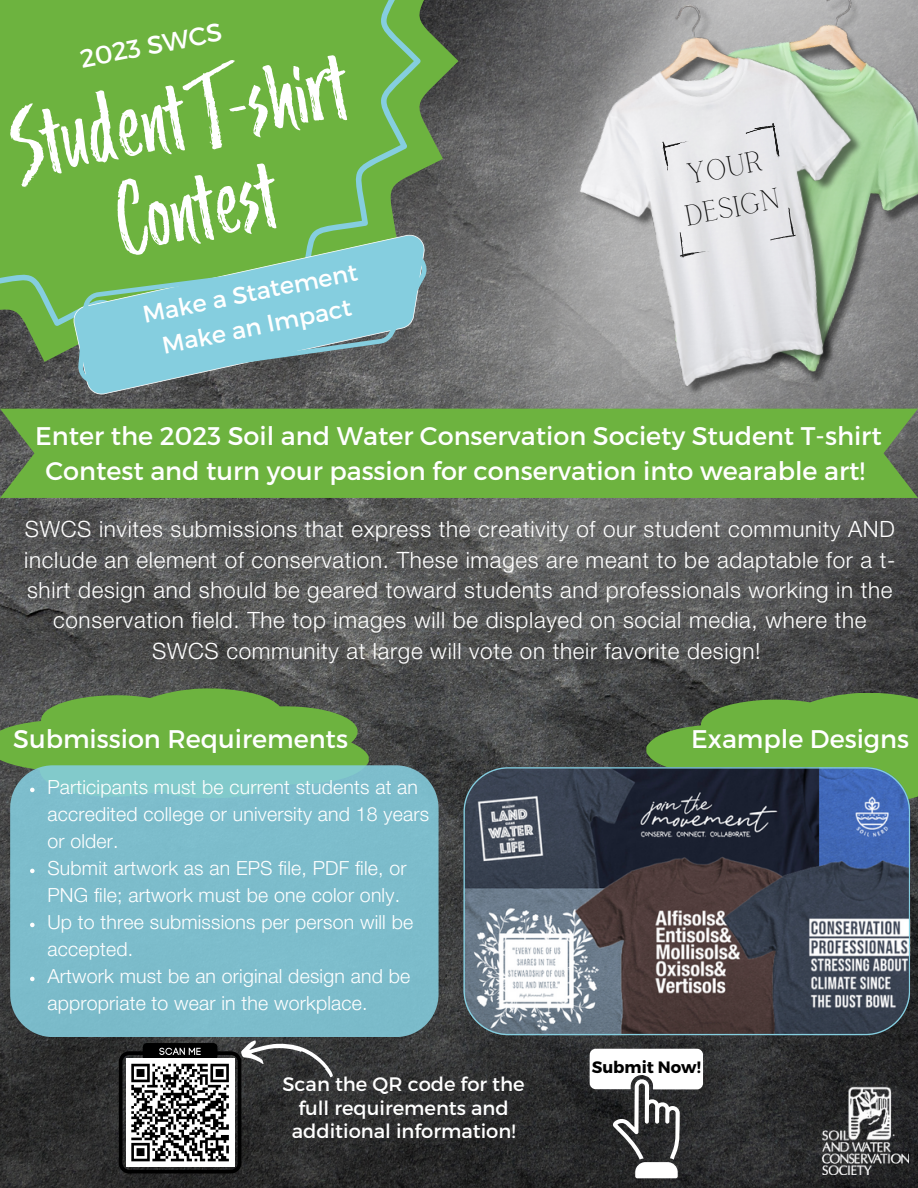
<style>
.page{position:relative;width:918px;height:1188px;background:#fff}
.page>*{position:absolute;margin:0;border:0;box-sizing:border-box;transform-origin:0 0}
.t1{font:90.75px/93.3px "Trailmade";color:#fff;text-align:center}
.t2{font:28.8px/40.2px "Calgary";color:#000;text-align:center}
.t3{font:25.5px/34.8px "Montserrat";color:#fff;text-align:center}
.t4{font:24px "Montserrat";color:#fff}
.t5{font:300 22.5px/30.3px "Helvetica Neue LT Std";letter-spacing:.03em;color:#fff;text-align:center}
.t6{font:300 19.5px/27px "Helvetica Neue LT Std";letter-spacing:.01em;color:#fff}
.t7{font:19.5px/23.7px "Montserrat";color:#fff;text-align:center}
.t8{font:700 16.5px "Montserrat";color:#000}
</style>
<div class="page">
<img style="left:0;top:377px;width:918px;height:811px">
<img style="left:184px;top:498px;width:279px;height:269px">
<img style="left:378px;top:0;width:85px;height:704px">
<img style="left:463px;top:0;width:455px;height:786px">
<img style="left:818px;top:1087px;width:91px;height:87px">
<svg style="left:0;top:0;width:458px;height:377px;background:#596550"></svg>
<div style="left:0;top:0;width:421px;height:340px;background:#6db33f"></div>
<svg style="left:62px;top:221px;width:380px;height:188px;background:#73a591"></svg>
<div style="left:0;top:409px;width:918px;height:89px;background:#6db33f"></div>
<div style="left:10px;top:765px;width:429px;height:272px;background:#7cbccb"></div>
<img style="left:602px;top:0;width:316px;height:418px">
<img style="left:548px;top:0;width:361px;height:417px">
<svg style="left:659px;top:121px;width:138px;height:138px;background:#e2e2e5"></svg>
<svg style="left:646px;top:693px;width:272px;height:110px;background:#649d3e"></svg>
<svg style="left:464px;top:767px;width:446px;height:268px;background:#585d6b"></svg>
<svg style="left:119px;top:1035px;width:218px;height:139px"></svg>
<svg style="left:590px;top:1049px;width:113px;height:129px"></svg>
<svg style="left:0;top:688px;width:369px;height:110px;background:#6da869"></svg>
<svg style="left:30px;top:869px;width:5px;height:4px"></svg>
<svg style="left:30px;top:923px;width:5px;height:4px"></svg>
<svg style="left:30px;top:977px;width:5px;height:4px"></svg>
<p class="t3" style="left:77px;top:40px;width:145px;rotate:-11deg">2023 SWCS</p>
<p class="t1" style="left:2px;top:104px;width:343px;rotate:-11deg">StudentT-shirt<br>Contest</p>
<p class="t4" style="left:140px;top:299px;width:220px;rotate:-11deg">Make a Statement</p>
<p class="t4" style="left:159px;top:329px;width:194px;rotate:-11deg">Make an Impact</p>
<p class="t2" style="left:674px;top:158px;width:98px;rotate:-11deg">Your<br>Design</p>
<p class="t3" style="left:35px;top:417px;width:848px">Enter the 2023 Soil and Water Conservation Society Student T-shirt<br>Contest and turn your passion for conservation into wearable art!</p>
<p class="t5" style="left:24px;top:517px;width:873px">SWCS invites submissions that express the creativity of our student community AND include an element of conservation. These images are meant to be adaptable for a t&shy;shirt design and should be geared toward students and professionals working in the conservation field. The top images will be displayed on social media, where the SWCS community at large will vote on their favorite design!</p>
<p class="t3" style="left:13px;top:721px;width:336px">Submission Requirements</p>
<p class="t3" style="left:691px;top:721px;width:219px">Example Designs</p>
<p class="t6" style="left:47px;top:777px;width:383px">Participants must be current students at an accredited college or university and 18 years or older.</p>
<p class="t6" style="left:47px;top:858px;width:361px">Submit artwork as an EPS file, PDF file, or<br>PNG file; artwork must be one color only.</p>
<p class="t6" style="left:47px;top:912px;width:367px">Up to three submissions per person will be accepted.</p>
<p class="t6" style="left:47px;top:966px;width:364px">Artwork must be an original design and be appropriate to wear in the workplace.</p>
<p class="t7" style="left:283px;top:1071px;width:244px">Scan the QR code for the full requirements and additional information!</p>
<p class="t8" style="left:592px;top:1056px;width:111px">Submit Now!</p>
</div>
